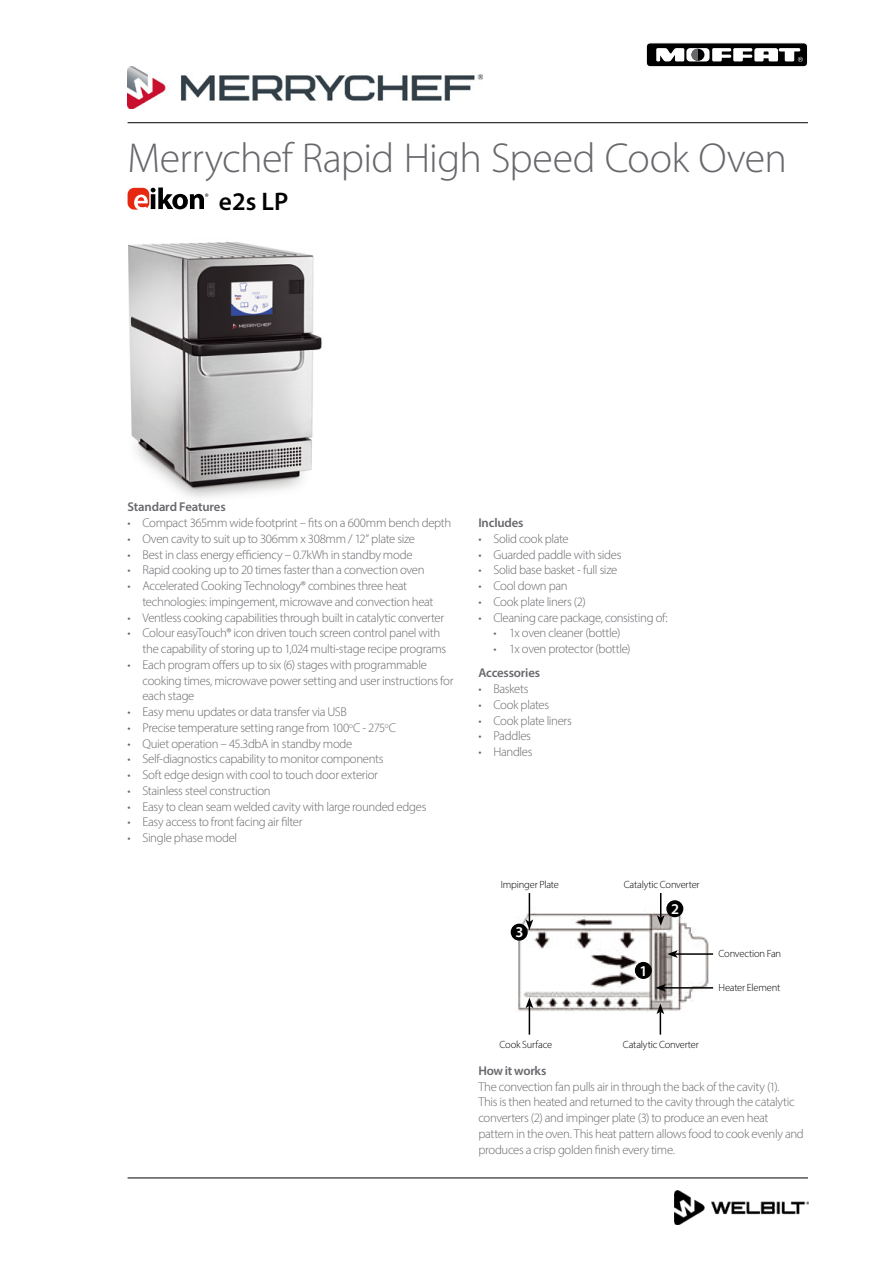
<style>
.page{position:relative;width:893px;height:1263px;background:#fff}
.page>*{position:absolute;margin:0;border:0;box-sizing:border-box;transform-origin:0 0}
.product_points{font:300 42px "Myriad Pro";letter-spacing:-.015em;color:#68676c}
.product_points-2{font:600 25.5px "Myriad Pro";color:#000}
.product_points-3{font:600 15px "Myriad Pro";color:#fff}
.t1{font:300 12.75px/15.8px "Myriad Pro";letter-spacing:-.025em;color:#68676c}
.t2{font:600 12.75px "Myriad Pro";letter-spacing:-.015em;color:#68676c}
.t3{font:300 10.5px "Myriad Pro";letter-spacing:-.02em;color:#000}
</style>
<div class="page">
<hr style="left:128px;top:122px;width:680px;height:1px;background:#000">
<hr style="left:128px;top:1177px;width:680px;height:1px;background:#000">
<svg style="left:646px;top:43px;width:162px;height:24px"></svg>
<img style="left:128px;top:241px;width:194px;height:257px">
<svg style="left:128px;top:188px;width:80px;height:22px"></svg>
<img style="left:510px;top:900px;width:204px;height:114px">
<div style="left:511px;top:924px;width:16px;height:16px;background:#000;border-radius:50%"></div>
<div style="left:511px;top:924px;width:17px;height:17px;border:2px solid #000;border-radius:50%"></div>
<div style="left:667px;top:901px;width:16px;height:15px;background:#000;border-radius:50%"></div>
<div style="left:666px;top:900px;width:17px;height:17px;border:2px solid #000;border-radius:50%"></div>
<svg style="left:526px;top:893px;width:7px;height:37px"></svg>
<svg style="left:526px;top:998px;width:7px;height:37px"></svg>
<svg style="left:657px;top:1003px;width:7px;height:32px"></svg>
<svg style="left:657px;top:893px;width:8px;height:33px"></svg>
<hr style="left:663px;top:987px;width:50px;height:1px;background:#000">
<svg style="left:655px;top:984px;width:11px;height:8px"></svg>
<hr style="left:675px;top:953px;width:38px;height:2px;background:#000">
<svg style="left:667px;top:950px;width:11px;height:8px"></svg>
<div style="left:636px;top:963px;width:15px;height:15px;background:#000;border-radius:50%"></div>
<div style="left:635px;top:962px;width:17px;height:17px;border:2px solid #000;border-radius:50%"></div>
<img style="left:675px;top:1191px;width:134px;height:33px">
<img style="left:128px;top:66px;width:355px;height:43px">
<p class="product_points" style="left:128px;top:133px;width:661px">Merrychef Rapid High Speed Cook Oven</p>
<p class="product_points-2" style="left:219px;top:185px;width:71px">e2s LP</p>
<p class="t2" style="left:128px;top:499px;width:100px">Standard Features</p>
<p class="t1" style="left:128px;top:515px;width:325px">• Compact 365mm wide footprint – fits on a 600mm bench depth</p>
<p class="t1" style="left:128px;top:531px;width:289px">• Oven cavity to suit up to 306mm x 308mm / 12” plate size</p>
<p class="t1" style="left:128px;top:546px;width:286px">• Best in class energy efficiency – 0.7kWh in standby mode</p>
<p class="t1" style="left:128px;top:562px;width:299px">• Rapid cooking up to 20 times faster than a convection oven</p>
<p class="t1" style="left:143px;top:578px;width:292px;text-indent:-15px">• Accelerated Cooking Technology® combines three heat technologies: impingement, microwave and convection heat</p>
<p class="t1" style="left:128px;top:609px;width:318px">• Ventless cooking capabilities through built in catalytic converter</p>
<p class="t1" style="left:143px;top:625px;width:305px;text-indent:-15px">• Colour easyTouch® icon driven touch screen control panel with the capability of storing up to 1,024 multi-stage recipe programs</p>
<p class="t1" style="left:143px;top:657px;width:312px;text-indent:-15px">• Each program offers up to six (6) stages with programmable cooking times, microwave power setting and user instructions for each stage</p>
<p class="t1" style="left:128px;top:704px;width:221px">• Easy menu updates or data transfer via USB</p>
<p class="t1" style="left:128px;top:720px;width:270px">• Precise temperature setting range from 100<sup>o</sup>C - 275<sup>o</sup>C</p>
<p class="t1" style="left:128px;top:735px;width:226px">• Quiet operation – 45.3dbA in standby mode</p>
<p class="t1" style="left:128px;top:751px;width:257px">• Self-diagnostics capability to monitor components</p>
<p class="t1" style="left:128px;top:767px;width:252px">• Soft edge design with cool to touch door exterior</p>
<p class="t1" style="left:128px;top:783px;width:145px">• Stainless steel construction</p>
<p class="t1" style="left:128px;top:798px;width:300px">• Easy to clean seam welded cavity with large rounded edges</p>
<p class="t1" style="left:128px;top:814px;width:176px">• Easy access to front facing air filter</p>
<p class="t1" style="left:128px;top:830px;width:111px">• Single phase model</p>
<p class="t2" style="left:478px;top:515px;width:47px">Includes</p>
<p class="t1" style="left:478px;top:531px;width:92px">• Solid cook plate</p>
<p class="t1" style="left:478px;top:546px;width:145px">• Guarded paddle with sides</p>
<p class="t1" style="left:478px;top:562px;width:140px">• Solid base basket - full size</p>
<p class="t1" style="left:478px;top:578px;width:91px">• Cool down pan</p>
<p class="t1" style="left:478px;top:594px;width:109px">• Cook plate liners (2)</p>
<p class="t1" style="left:478px;top:609px;width:191px">• Cleaning care package, consisting of:</p>
<p class="t1" style="left:493px;top:625px;width:129px">• 1x oven cleaner (bottle)</p>
<p class="t1" style="left:493px;top:641px;width:139px">• 1x oven protector (bottle)</p>
<p class="t2" style="left:478px;top:665px;width:63px">Accessories</p>
<p class="t1" style="left:478px;top:681px;width:52px">• Baskets</p>
<p class="t1" style="left:478px;top:697px;width:72px">• Cook plates</p>
<p class="t1" style="left:478px;top:712px;width:95px">• Cook plate liners</p>
<p class="t1" style="left:478px;top:728px;width:54px">• Paddles</p>
<p class="t1" style="left:478px;top:744px;width:56px">• Handles</p>
<p class="t3" style="left:501px;top:878px;width:59px">Impinger Plate</p>
<p class="product_points-3" style="left:515px;top:923px;width:10px">3</p>
<p class="t3" style="left:624px;top:878px;width:77px">Catalytic Converter</p>
<p class="product_points-3" style="left:639px;top:961px;width:10px">1</p>
<p class="product_points-3" style="left:671px;top:899px;width:10px">2</p>
<p class="t3" style="left:719px;top:947px;width:64px">Convection Fan</p>
<p class="t3" style="left:719px;top:981px;width:63px">Heater Element</p>
<p class="t3" style="left:500px;top:1038px;width:54px">Cook Surface</p>
<p class="t3" style="left:623px;top:1038px;width:77px">Catalytic Converter</p>
<p class="t2" style="left:478px;top:1062px;width:70px">How it works</p>
<p class="t1" style="left:478px;top:1078px;width:327px">The convection fan pulls air in through the back of the cavity (1).<br>This is then heated and returned to the cavity through the catalytic converters (2) and impinger plate (3) to produce an even heat pattern in the oven. This heat pattern allows food to cook evenly and produces a crisp golden finish every time.</p>
</div>
